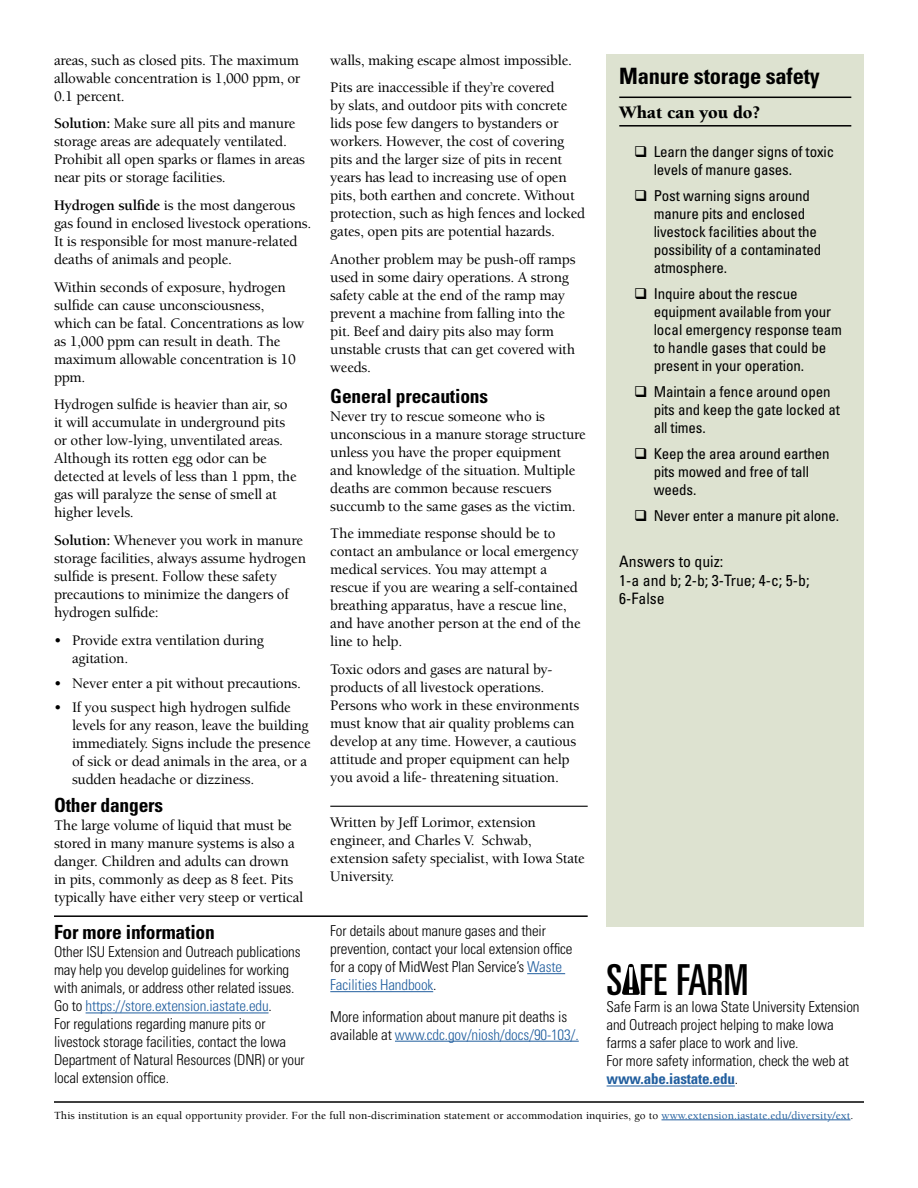
<style>
.page{position:relative;width:918px;height:1188px;background:#fff}
.page>*{position:absolute;margin:0;border:0;box-sizing:border-box;transform-origin:0 0}
.t1{font:ultra-condensed 42.75px "Univers LT Std";color:#000}
.t2{font:700 condensed 22.5px "Univers LT Std";letter-spacing:-.01em;color:#000}
.t3{font:700 condensed 19.5px "Univers LT Std";letter-spacing:-.01em;color:#000}
.Subhead{font:900 18px "Berkeley Std";letter-spacing:-.01em;color:#000}
.Grey_box_text{font:condensed 15.75px/18.8px "Univers LT Std";color:#000}
.Body_copy{font:500 15px/18px "Berkeley Std";letter-spacing:-.015em;color:#000}
.t4{font:300 condensed 15px/18px "Univers LT Std";letter-spacing:-.01em;color:#000}
.t5{font:condensed 15px/18px "Univers LT Std";letter-spacing:-.01em;color:#000}
.Author{font:500 15px/18px "Berkeley Std";letter-spacing:-.015em;color:#000}
.Justice_statement{font:500 11.25px "Berkeley Std";letter-spacing:.01em;color:#000}
.s1{font-weight:700}
.s2{color:#215e9e}
.s3{font-weight:700;color:#215e9e}
</style>
<div class="page">
<hr style="left:54px;top:1101px;width:810px;height:2px;background:#000">
<hr style="left:54px;top:915px;width:534px;height:2px;background:#000">
<hr style="left:527px;top:973px;width:38px;height:1px;background:#215e9e">
<hr style="left:330px;top:991px;width:103px;height:1px;background:#215e9e">
<hr style="left:395px;top:1041px;width:184px;height:1px;background:#215e9e">
<hr style="left:86px;top:1013px;width:183px;height:1px;background:#215e9e">
<div style="left:607px;top:54px;width:257px;height:873px;background:#dde2d0"></div>
<hr style="left:619px;top:97px;width:232px;height:1px;background:#000">
<hr style="left:619px;top:125px;width:232px;height:2px;background:#000">
<hr style="left:607px;top:1086px;width:128px;height:1px;background:#215e9e">
<svg style="left:622px;top:964px;width:18px;height:31px"></svg>
<hr style="left:330px;top:806px;width:258px;height:1px;background:#000">
<hr style="left:661px;top:1120px;width:190px;height:1px;background:#215e9e">
<p class="Body_copy" style="left:54px;top:51px;width:248px;text-align:justify">areas, such as closed pits. The maximum allowable concentration is 1,000 ppm, or 0.1 percent.</p>
<p class="Body_copy" style="left:54px;top:115px;width:252px"><span class="s1">Solution:</span> Make sure all pits and manure storage areas are adequately ventilated.<br>Prohibit all open sparks or flames in areas near pits or storage facilities.</p>
<p class="Body_copy" style="left:54px;top:197px;width:259px"><span class="s1">Hydrogen sulfide</span> is the most dangerous gas found in enclosed livestock operations.<br>It is responsible for most manure-related deaths of animals and people.</p>
<p class="Body_copy" style="left:54px;top:278px;width:252px">Within seconds of exposure, hydrogen sulfide can cause unconsciousness, which can be fatal. Concentrations as low as 1,000 ppm can result in death. The maximum allowable concentration is 10 ppm.</p>
<p class="Body_copy" style="left:54px;top:396px;width:244px">Hydrogen sulfide is heavier than air, so it will accumulate in underground pits or other low-lying, unventilated areas.<br>Although its rotten egg odor can be detected at levels of less than 1 ppm, the gas will paralyze the sense of smell at higher levels.</p>
<p class="Body_copy" style="left:54px;top:532px;width:254px"><span class="s1">Solution:</span> Whenever you work in manure storage facilities, always assume hydrogen sulfide is present. Follow these safety precautions to minimize the dangers of hydrogen sulfide:</p>
<p class="Body_copy" style="left:72px;top:631px;width:194px;text-indent:-18px">• Provide extra ventilation during agitation.</p>
<p class="Body_copy" style="left:54px;top:674px;width:249px">• Never enter a pit without precautions.</p>
<p class="Body_copy" style="left:72px;top:699px;width:240px;text-indent:-18px">• If you suspect high hydrogen sulfide levels for any reason, leave the building immediately. Signs include the presence of sick or dead animals in the area, or a sudden headache or dizziness.</p>
<h2 class="t3" style="left:54px;top:793px;width:111px">Other dangers</h2>
<p class="Body_copy" style="left:54px;top:817px;width:251px">The large volume of liquid that must be stored in many manure systems is also a danger. Children and adults can drown in pits, commonly as deep as 8 feet. Pits typically have either very steep or vertical</p>
<h2 class="t3" style="left:54px;top:921px;width:162px">For more information</h2>
<p class="t4" style="left:54px;top:943px;width:248px">Other ISU Extension and Outreach publications may help you develop guidelines for working with animals, or address other related issues.<br>Go to <span class="s2">https://store.extension.iastate.edu</span>.</p>
<p class="t4" style="left:54px;top:1015px;width:252px">For regulations regarding manure pits or livestock storage facilities, contact the Iowa Department of Natural Resources (DNR) or your local extension office.</p>
<p class="Body_copy" style="left:330px;top:51px;width:243px">walls, making escape almost impossible.</p>
<p class="Body_copy" style="left:330px;top:79px;width:256px">Pits are inaccessible if they’re covered<br>by slats, and outdoor pits with concrete lids pose few dangers to bystanders or workers. However, the cost of covering pits and the larger size of pits in recent years has lead to increasing use of open pits, both earthen and concrete. Without protection, such as high fences and locked gates, open pits are potential hazards.</p>
<p class="Body_copy" style="left:330px;top:251px;width:247px">Another problem may be push-off ramps used in some dairy operations. A strong safety cable at the end of the ramp may prevent a machine from falling into the pit. Beef and dairy pits also may form unstable crusts that can get covered with weeds.</p>
<h2 class="t3" style="left:330px;top:384px;width:159px">General precautions</h2>
<p class="Body_copy" style="left:330px;top:407px;width:257px">Never try to rescue someone who is unconscious in a manure storage structure unless you have the proper equipment and knowledge of the situation. Multiple deaths are common because rescuers succumb to the same gases as the victim.</p>
<p class="Body_copy" style="left:330px;top:525px;width:252px">The immediate response should be to contact an ambulance or local emergency medical services. You may attempt a rescue if you are wearing a self-contained breathing apparatus, have a rescue line, and have another person at the end of the line to help.</p>
<p class="Body_copy" style="left:330px;top:661px;width:250px">Toxic odors and gases are natural by&shy;products of all livestock operations.<br>Persons who work in these environments must know that air quality problems can develop at any time. However, a cautious attitude and proper equipment can help you avoid a life- threatening situation.</p>
<p class="Author" style="left:330px;top:814px;width:256px">Written by Jeff Lorimor, extension engineer, and Charles V. Schwab, extension safety specialist, with Iowa State<br>University.</p>
<p class="t4" style="left:330px;top:922px;width:244px">For details about manure gases and their prevention, contact your local extension office for a copy of MidWest Plan Service’s <span class="s2">Waste Facilities Handbook</span>.</p>
<p class="t4" style="left:330px;top:1007px;width:250px">More information about manure pit deaths is available at <span class="s2">www.cdc.gov/niosh/docs/90-103/.</span></p>
<h2 class="t2" style="left:619px;top:62px;width:202px">Manure storage safety</h2>
<p class="Subhead" style="left:619px;top:103px;width:142px">What can you do?</p>
<p class="t5" style="left:654px;top:142px;width:182px">Learn the danger signs of toxic levels of manure gases.</p>
<p class="t5" style="left:654px;top:186px;width:169px">Post warning signs around manure pits and enclosed livestock facilities about the possibility of a contaminated atmosphere.</p>
<p class="t5" style="left:654px;top:284px;width:190px">Inquire about the rescue equipment available from your local emergency response team to handle gases that could be present in your operation.</p>
<p class="t5" style="left:654px;top:382px;width:188px">Maintain a fence around open pits and keep the gate locked at all times.</p>
<p class="t5" style="left:654px;top:444px;width:177px">Keep the area around earthen pits mowed and free of tall weeds.</p>
<p class="t5" style="left:654px;top:506px;width:187px">Never enter a manure pit alone.</p>
<p class="Grey_box_text" style="left:619px;top:552px;width:106px">Answers to quiz:</p>
<p class="Grey_box_text" style="left:619px;top:570px;width:192px">1-a and b; 2-b; 3-True; 4-c; 5-b;<br>6-False</p>
<h1 class="t1" style="left:607px;top:955px;width:143px">S FE FARM</h1>
<p class="t4" style="left:607px;top:998px;width:255px">Safe Farm is an Iowa State University Extension and Outreach project helping to make Iowa farms a safer place to work and live.</p>
<p class="t4" style="left:607px;top:1052px;width:244px">For more safety information, check the web at <span class="s3">www.abe.iastate.edu</span>.</p>
<p class="Justice_statement" style="left:54px;top:1109px;width:801px">This institution is an equal opportunity provider. For the full non-discrimination statement or accommodation inquiries, go to <span class="s2">www.extension.iastate.edu/diversity/ext</span>.</p>
</div>
